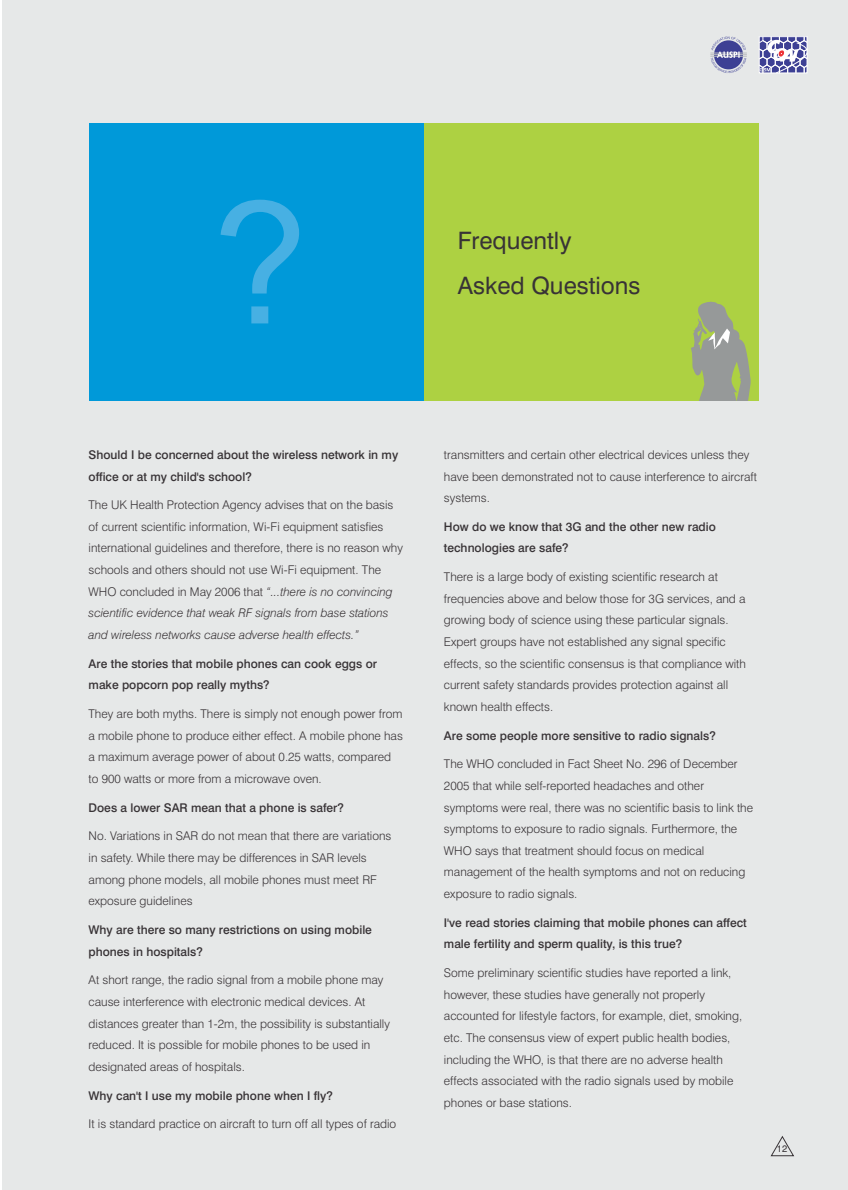
<style>
.page{position:relative;width:848px;height:1190px;background:#fff}
.page>*{position:absolute;margin:0;border:0;box-sizing:border-box;transform-origin:0 0}
.t1{font:169.9px "Arial";color:#47b0e3}
.t2{font:24px/44.5px "Swiss 721 BT";color:#383336}
.t3{font:300 12px/21.6px "Swiss 721 BT";color:#383336}
.t4{font:500 12px "Swiss 721 BT";color:#383336}
.t5{font:italic 300 12px "Swiss 721 BT";color:#383336}
.t6{font:9.5px "Swiss 721 BT";color:#383336}
.s1{font-style:italic}
</style>
<div class="page">
<hr style="left:844px;top:0;width:3px;height:1189px;background:#e6e8e8">
<div style="left:2px;top:0;width:842px;height:1189px;background:#e6e8e8"></div>
<div style="left:89px;top:123px;width:334px;height:277px;background:#0099d9"></div>
<svg style="left:710px;top:36px;width:36px;height:37px"></svg>
<svg style="left:759px;top:36px;width:48px;height:38px"></svg>
<div style="left:423px;top:123px;width:335px;height:277px;background:#add142"></div>
<svg style="left:691px;top:301px;width:60px;height:99px"></svg>
<svg style="left:770px;top:1136px;width:23px;height:20px"></svg>
<h1 class="t1" style="left:213px;top:200px;width:96px">?</h1>
<h2 class="t2" style="left:457px;top:220px;width:184px">Frequently<br>Asked Questions</h2>
<p class="t4" style="left:89px;top:449px;width:311px">Should I be concerned about the wireless network in my</p>
<p class="t3" style="left:443px;top:445px;width:307px">transmitters and certain other electrical devices unless they</p>
<p class="t4" style="left:89px;top:471px;width:165px">office or at my child's school?</p>
<p class="t3" style="left:443px;top:466px;width:314px">have been demonstrated not to cause interference to aircraft systems.</p>
<p class="t3" style="left:89px;top:495px;width:306px">The UK Health Protection Agency advises that on the basis of current scientific information, Wi-Fi equipment satisfies</p>
<p class="t4" style="left:443px;top:521px;width:273px">How do we know that 3G and the other new radio</p>
<p class="t3" style="left:89px;top:538px;width:316px">international guidelines and therefore, there is no reason why</p>
<p class="t4" style="left:443px;top:543px;width:126px">technologies are safe?</p>
<p class="t3" style="left:89px;top:560px;width:294px">schools and others should not use Wi-Fi equipment. The</p>
<p class="t3" style="left:443px;top:567px;width:275px">There is a large body of existing scientific research at</p>
<p class="t3" style="left:89px;top:581px;width:305px">WHO concluded in May 2006 that <span class="s1">“...there is no convincing</span></p>
<p class="t5" style="left:89px;top:608px;width:301px">scientific evidence that weak RF signals from base stations</p>
<p class="t5" style="left:89px;top:629px;width:271px">and wireless networks cause adverse health effects.”</p>
<p class="t3" style="left:443px;top:588px;width:303px">frequencies above and below those for 3G services, and a</p>
<p class="t3" style="left:443px;top:610px;width:286px">growing body of science using these particular signals.</p>
<p class="t3" style="left:443px;top:632px;width:283px">Expert groups have not established any signal specific</p>
<p class="t4" style="left:89px;top:658px;width:290px">Are the stories that mobile phones can cook eggs or</p>
<p class="t3" style="left:443px;top:653px;width:303px">effects, so the scientific consensus is that compliance with</p>
<p class="t4" style="left:89px;top:680px;width:182px">make popcorn pop really myths?</p>
<p class="t3" style="left:443px;top:675px;width:285px">current safety standards provides protection against all known health effects.</p>
<p class="t3" style="left:89px;top:704px;width:316px">They are both myths. There is simply not enough power from a mobile phone to produce either effect. A mobile phone has</p>
<p class="t4" style="left:443px;top:730px;width:273px">Are some people more sensitive to radio signals?</p>
<p class="t3" style="left:89px;top:747px;width:304px">a maximum average power of about 0.25 watts, compared</p>
<p class="t3" style="left:89px;top:768px;width:234px">to 900 watts or more from a microwave oven.</p>
<p class="t3" style="left:443px;top:754px;width:295px">The WHO concluded in Fact Sheet No. 296 of December</p>
<p class="t3" style="left:443px;top:775px;width:261px">2005 that while self-reported headaches and other</p>
<p class="t4" style="left:89px;top:802px;width:257px">Does a lower SAR mean that a phone is safer?</p>
<p class="t3" style="left:443px;top:797px;width:310px">symptoms were real, there was no scientific basis to link the symptoms to exposure to radio signals. Furthermore, the</p>
<p class="t3" style="left:89px;top:826px;width:304px">No. Variations in SAR do not mean that there are variations</p>
<p class="t3" style="left:89px;top:847px;width:279px">in safety. While there may be differences in SAR levels</p>
<p class="t3" style="left:89px;top:869px;width:290px">among phone models, all mobile phones must meet RF</p>
<p class="t3" style="left:89px;top:891px;width:105px">exposure guidelines</p>
<p class="t4" style="left:89px;top:924px;width:285px">Why are there so many restrictions on using mobile</p>
<p class="t4" style="left:89px;top:946px;width:116px">phones in hospitals?</p>
<p class="t3" style="left:89px;top:970px;width:296px">At short range, the radio signal from a mobile phone may</p>
<p class="t3" style="left:89px;top:991px;width:278px">cause interference with electronic medical devices. At</p>
<p class="t3" style="left:89px;top:1013px;width:303px">distances greater than 1-2m, the possibility is substantially</p>
<p class="t3" style="left:89px;top:1034px;width:283px">reduced. It is possible for mobile phones to be used in</p>
<p class="t3" style="left:89px;top:1056px;width:158px">designated areas of hospitals.</p>
<p class="t4" style="left:89px;top:1090px;width:246px">Why can't I use my mobile phone when I fly?</p>
<p class="t3" style="left:89px;top:1113px;width:309px">It is standard practice on aircraft to turn off all types of radio</p>
<p class="t3" style="left:443px;top:840px;width:262px">WHO says that treatment should focus on medical</p>
<p class="t3" style="left:443px;top:862px;width:303px">management of the health symptoms and not on reducing</p>
<p class="t3" style="left:443px;top:883px;width:135px">exposure to radio signals.</p>
<p class="t4" style="left:443px;top:917px;width:304px">I've read stories claiming that mobile phones can affect</p>
<p class="t4" style="left:443px;top:938px;width:240px">male fertility and sperm quality, is this true?</p>
<p class="t3" style="left:443px;top:962px;width:289px">Some preliminary scientific studies have reported a link,</p>
<p class="t3" style="left:443px;top:984px;width:262px">however, these studies have generally not properly</p>
<p class="t3" style="left:443px;top:1006px;width:300px">accounted for lifestyle factors, for example, diet, smoking,</p>
<p class="t3" style="left:443px;top:1027px;width:288px">etc. The consensus view of expert public health bodies,</p>
<p class="t3" style="left:443px;top:1049px;width:280px">including the WHO, is that there are no adverse health</p>
<p class="t3" style="left:443px;top:1070px;width:291px">effects associated with the radio signals used by mobile</p>
<p class="t3" style="left:443px;top:1092px;width:129px">phones or base stations.</p>
<p class="t6" style="left:776px;top:1144px;width:12px">12</p>
</div>
